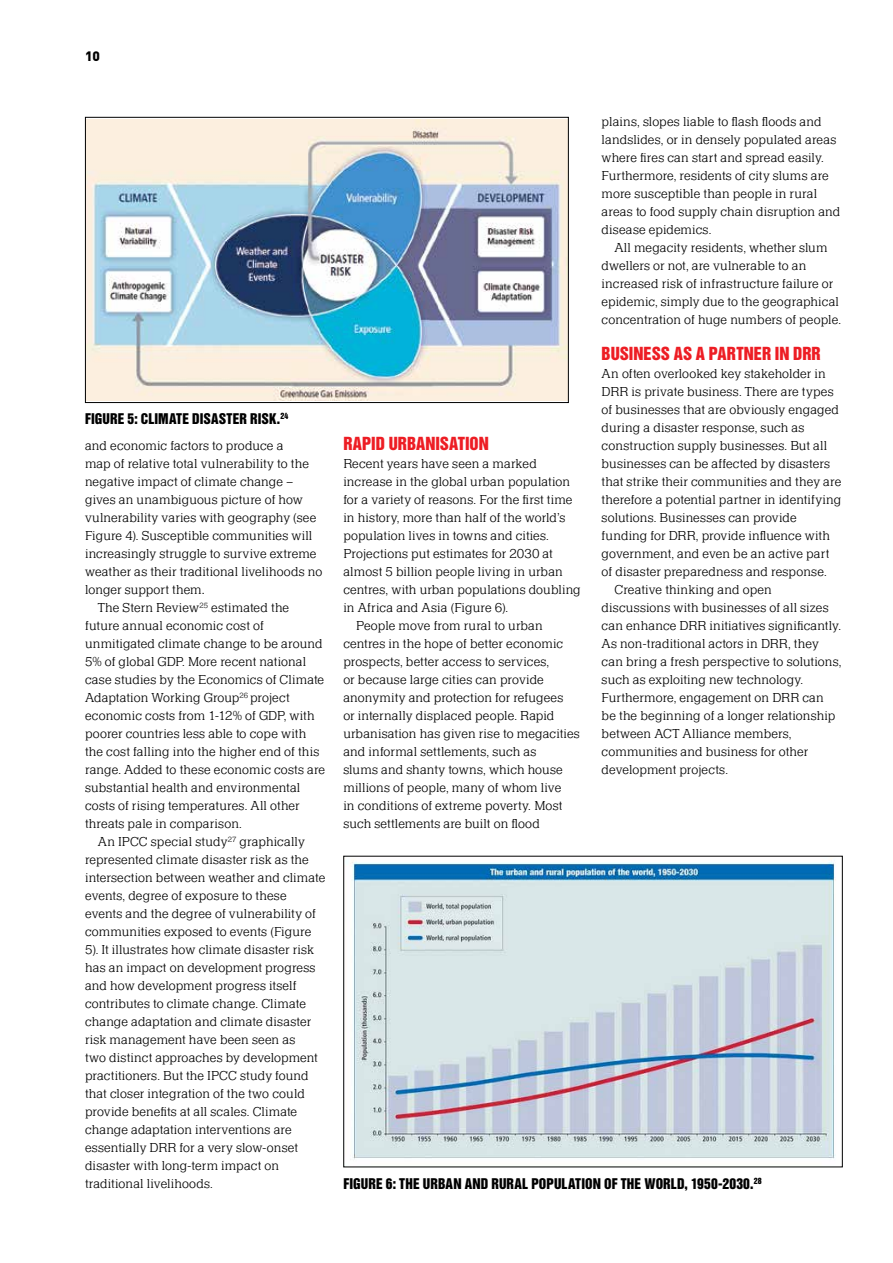
<style>
.page{position:relative;width:893px;height:1263px;background:#fff}
.page>*{position:absolute;margin:0;border:0;box-sizing:border-box;transform-origin:0 0}
.t1{font:16.5px "Helvetica Inserat LT Pro";letter-spacing:-.005em;color:#ed1d24}
.t2{font:300 13.5px/18px "Quint URW";letter-spacing:.005em;color:#000}
.t3{font:13.5px "Helvetica Inserat LT Pro";letter-spacing:.005em;color:#000}
.t4{font:900 13.5px "DINOT";color:#000}
.s1{font-size:15px}
</style>
<div class="page">
<img style="left:87px;top:119px;width:480px;height:282px">
<div style="left:85px;top:117px;width:484px;height:286px;border:1px solid #000"></div>
<img style="left:350px;top:860px;width:486px;height:300px">
<div style="left:343px;top:856px;width:500px;height:311px;border:1px solid #000"></div>
<p class="t4" style="left:85px;top:47px;width:17px">10</p>
<p class="t3" style="left:85px;top:410px;width:205px">FIGURE 5: CLIMATE DISASTER RISK.<sup>24</sup></p>
<p class="t2" style="left:85px;top:437px;width:200px">and economic factors to produce a</p>
<p class="t2" style="left:85px;top:455px;width:225px">map of relative total vulnerability to the</p>
<p class="t2" style="left:85px;top:473px;width:210px">negative impact of climate change –</p>
<p class="t2" style="left:85px;top:491px;width:219px">gives an unambiguous picture of how</p>
<p class="t2" style="left:85px;top:509px;width:233px">vulnerability varies with geography (see</p>
<p class="t2" style="left:85px;top:527px;width:229px">Figure 4). Susceptible communities will</p>
<p class="t2" style="left:85px;top:545px;width:233px">increasingly struggle to survive extreme</p>
<p class="t2" style="left:85px;top:563px;width:239px">weather as their traditional livelihoods no</p>
<p class="t2" style="left:85px;top:581px;width:121px">longer support them<span class="s1">.</span></p>
<p class="t2" style="left:98px;top:599px;width:193px">The Stern Review<sup>25</sup> estimated the</p>
<p class="t2" style="left:85px;top:617px;width:180px">future annual economic cost of</p>
<p class="t2" style="left:85px;top:635px;width:239px">unmitigated climate change to be around</p>
<p class="t2" style="left:85px;top:653px;width:223px">5% of global GDP. More recent national</p>
<p class="t2" style="left:85px;top:671px;width:241px">case studies by the Economics of Climate</p>
<p class="t2" style="left:85px;top:689px;width:206px">Adaptation Working Group<sup>26</sup> project</p>
<p class="t2" style="left:85px;top:707px;width:231px">economic costs from 1-12% of GDP, with</p>
<p class="t2" style="left:85px;top:725px;width:223px">poorer countries less able to cope with</p>
<p class="t2" style="left:85px;top:743px;width:236px">the cost falling into the higher end of this</p>
<p class="t2" style="left:85px;top:761px;width:242px">range. Added to these economic costs are</p>
<p class="t2" style="left:85px;top:779px;width:217px">substantial health and environmental</p>
<p class="t2" style="left:85px;top:797px;width:216px">costs of rising temperatures. All other</p>
<p class="t2" style="left:85px;top:815px;width:158px">threats pale in comparison.</p>
<p class="t2" style="left:98px;top:833px;width:209px">An IPCC special study<sup>27</sup> graphically</p>
<p class="t2" style="left:85px;top:851px;width:225px">represented climate disaster risk as the</p>
<p class="t2" style="left:85px;top:869px;width:242px">intersection between weather and climate</p>
<p class="t2" style="left:85px;top:887px;width:203px">events, degree of exposure to these</p>
<p class="t2" style="left:85px;top:905px;width:232px">events and the degree of vulnerability of</p>
<p class="t2" style="left:85px;top:923px;width:228px">communities exposed to events (Figure</p>
<p class="t2" style="left:85px;top:941px;width:230px">5). It illustrates how climate disaster risk</p>
<p class="t2" style="left:85px;top:959px;width:232px">has an impact on development progress</p>
<p class="t2" style="left:85px;top:977px;width:213px">and how development progress itself</p>
<p class="t2" style="left:85px;top:995px;width:222px">contributes to climate change. Climate</p>
<p class="t2" style="left:85px;top:1013px;width:228px">change adaptation and climate disaster</p>
<p class="t2" style="left:85px;top:1031px;width:212px">risk management have been seen as</p>
<p class="t2" style="left:85px;top:1049px;width:234px">two distinct approaches by development</p>
<p class="t2" style="left:85px;top:1067px;width:225px">practitioners. But the IPCC study found</p>
<p class="t2" style="left:85px;top:1085px;width:221px">that closer integration of the two could</p>
<p class="t2" style="left:85px;top:1103px;width:214px">provide benefits at all scales. Climate</p>
<p class="t2" style="left:85px;top:1121px;width:208px">change adaptation interventions are</p>
<p class="t2" style="left:85px;top:1139px;width:215px">essentially DRR for a very slow-onset</p>
<p class="t2" style="left:85px;top:1157px;width:196px">disaster with long-term impact on</p>
<p class="t2" style="left:85px;top:1175px;width:129px">traditional livelihoods.</p>
<p class="t1" style="left:343px;top:434px;width:147px">RAPID URBANISATION</p>
<p class="t2" style="left:343px;top:455px;width:195px">Recent years have seen a marked</p>
<p class="t2" style="left:343px;top:473px;width:228px">increase in the global urban population</p>
<p class="t2" style="left:343px;top:491px;width:231px">for a variety of reasons. For the first time</p>
<p class="t2" style="left:343px;top:509px;width:223px">in history, more than half of the world’s</p>
<p class="t2" style="left:343px;top:527px;width:207px">population lives in towns and cities.</p>
<p class="t2" style="left:343px;top:545px;width:211px">Projections put estimates for 2030 at</p>
<p class="t2" style="left:343px;top:563px;width:221px">almost 5 billion people living in urban</p>
<p class="t2" style="left:343px;top:581px;width:239px">centres, with urban populations doubling</p>
<p class="t2" style="left:343px;top:599px;width:166px">in Africa and Asia (Figure 6).</p>
<p class="t2" style="left:356px;top:617px;width:188px">People move from rural to urban</p>
<p class="t2" style="left:343px;top:635px;width:221px">centres in the hope of better economic</p>
<p class="t2" style="left:343px;top:653px;width:207px">prospects, better access to services,</p>
<p class="t2" style="left:343px;top:671px;width:202px">or because large cities can provide</p>
<p class="t2" style="left:343px;top:689px;width:221px">anonymity and protection for refugees</p>
<p class="t2" style="left:343px;top:707px;width:213px">or internally displaced people. Rapid</p>
<p class="t2" style="left:343px;top:725px;width:238px">urbanisation has given rise to megacities</p>
<p class="t2" style="left:343px;top:743px;width:195px">and informal settlements, such as</p>
<p class="t2" style="left:343px;top:761px;width:221px">slums and shanty towns, which house</p>
<p class="t2" style="left:343px;top:779px;width:220px">millions of people, many of whom live</p>
<p class="t2" style="left:343px;top:797px;width:221px">in conditions of extreme poverty. Most</p>
<p class="t2" style="left:343px;top:815px;width:198px">such settlements are built on flood</p>
<p class="t2" style="left:602px;top:113px;width:240px">plains, slopes liable to flash floods and landslides, or in densely populated areas where fires can start and spread easily.<br>Furthermore, residents of city slums are more susceptible than people in rural areas to food supply chain disruption and disease epidemics.</p>
<p class="t2" style="left:602px;top:239px;width:241px;text-indent:13px">All megacity residents, whether slum dwellers or not, are vulnerable to an increased risk of infrastructure failure or epidemic, simply due to the geographical concentration of huge numbers of people.</p>
<p class="t1" style="left:602px;top:344px;width:211px">BUSINESS AS A PARTNER IN DRR</p>
<p class="t2" style="left:602px;top:365px;width:226px">An often overlooked key stakeholder in</p>
<p class="t2" style="left:602px;top:383px;width:234px">DRR is private business. There are types</p>
<p class="t2" style="left:602px;top:401px;width:239px">of businesses that are obviously engaged</p>
<p class="t2" style="left:602px;top:419px;width:204px">during a disaster response, such as</p>
<p class="t2" style="left:602px;top:437px;width:227px">construction supply businesses. But all</p>
<p class="t2" style="left:602px;top:455px;width:230px">businesses can be affected by disasters</p>
<p class="t2" style="left:602px;top:473px;width:241px">that strike their communities and they are</p>
<p class="t2" style="left:602px;top:491px;width:241px">therefore a potential partner in identifying</p>
<p class="t2" style="left:602px;top:509px;width:197px">solutions. Businesses can provide</p>
<p class="t2" style="left:602px;top:527px;width:230px">funding for DRR, provide influence with</p>
<p class="t2" style="left:602px;top:545px;width:229px">government, and even be an active part</p>
<p class="t2" style="left:602px;top:563px;width:227px">of disaster preparedness and response.</p>
<p class="t2" style="left:614px;top:581px;width:159px">Creative thinking and open</p>
<p class="t2" style="left:602px;top:599px;width:228px">discussions with businesses of all sizes</p>
<p class="t2" style="left:602px;top:617px;width:241px">can enhance DRR initiatives significantly.</p>
<p class="t2" style="left:602px;top:635px;width:219px">As non-traditional actors in DRR, they</p>
<p class="t2" style="left:602px;top:653px;width:241px">can bring a fresh perspective to solutions,</p>
<p class="t2" style="left:602px;top:671px;width:203px">such as exploiting new technology.</p>
<p class="t2" style="left:602px;top:689px;width:224px">Furthermore, engagement on DRR can</p>
<p class="t2" style="left:602px;top:707px;width:235px">be the beginning of a longer relationship</p>
<p class="t2" style="left:602px;top:725px;width:191px">between ACT Alliance members,</p>
<p class="t2" style="left:602px;top:743px;width:208px">communities and business for other</p>
<p class="t2" style="left:602px;top:761px;width:128px">development projects.</p>
<p class="t3" style="left:343px;top:1175px;width:420px">FIGURE 6: THE URBAN AND RURAL POPULATION OF THE WORLD, 1950-2030.<sup>28</sup></p>
</div>
